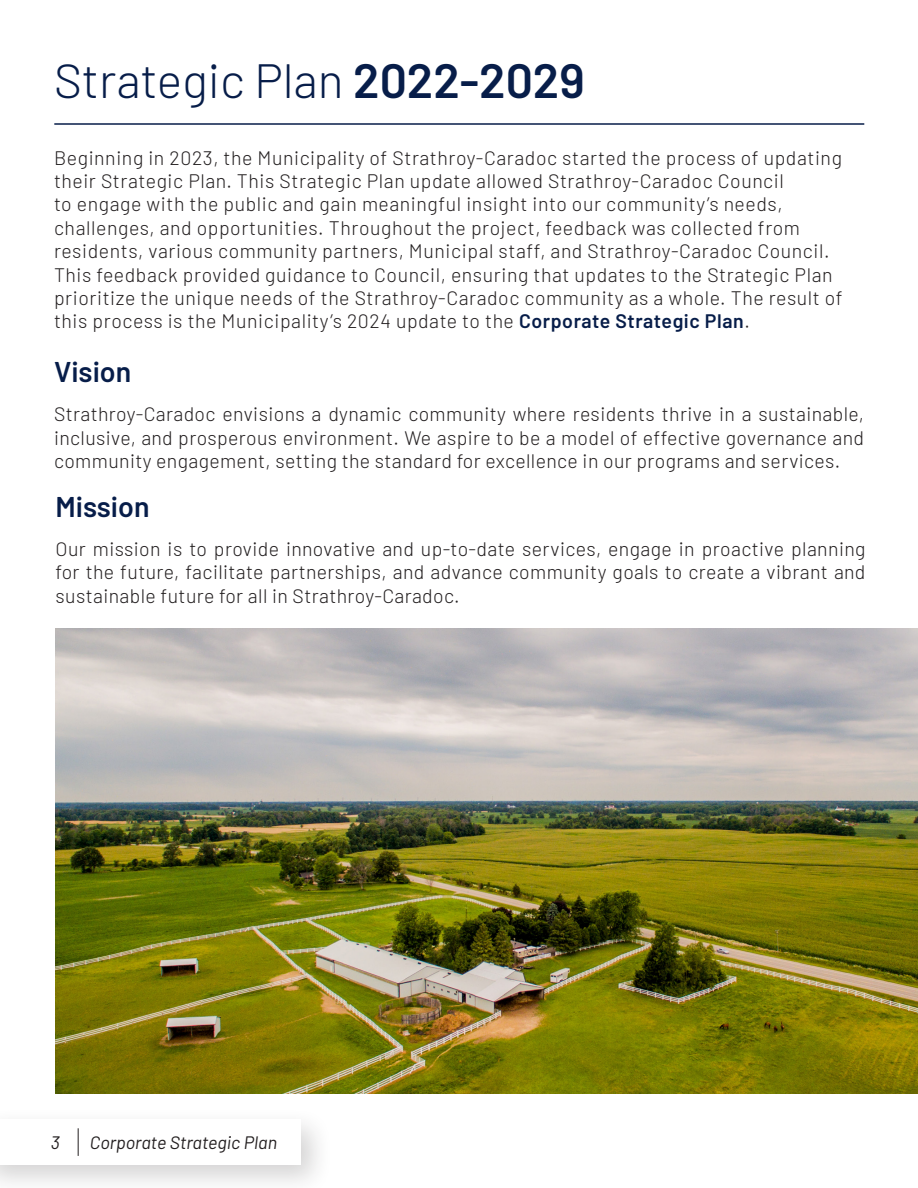
<style>
.page{position:relative;width:918px;height:1188px;background:#fff}
.page>*{position:absolute;margin:0;border:0;box-sizing:border-box;transform-origin:0 0}
.t1{font:300 48px "Barlow";color:#071d49}
.t2{font:600 28.5px "Barlow";color:#071d49}
.t3{font:300 19.5px/23.4px "Barlow";letter-spacing:.03em;color:#231f20;text-align:justify}
.t4{font:italic 18px "Barlow";color:#231f20}
.s1{font-weight:600}
.s2{font-weight:600;color:#071d49}
</style>
<div class="page">
<div style="left:0;top:1107px;width:334px;height:81px;background:#231f20;opacity:.2"></div>
<div style="left:0;top:1119px;width:300px;height:46px;background:#fff"></div>
<svg style="left:78px;top:1128px;width:1px;height:28px"></svg>
<img style="left:56px;top:628px;width:862px;height:466px">
<hr style="left:54px;top:123px;width:810px;height:2px;background:#071d49">
<p class="t1" style="left:54px;top:46px;width:532px">Strategic Plan <span class="s1">2022-2029</span></p>
<p class="t3" style="left:54px;top:144px;width:790px;text-align:left">Beginning in 2023, the Municipality of Strathroy-Caradoc started the process of updating their Strategic Plan. This Strategic Plan update allowed Strathroy-Caradoc Council<br>to engage with the public and gain meaningful insight into our community’s needs, challenges, and opportunities. Throughout the project, feedback was collected from residents, various community partners, Municipal staff, and Strathroy-Caradoc Council.<br>This feedback provided guidance to Council, ensuring that updates to the Strategic Plan prioritize the unique needs of the Strathroy-Caradoc community as a whole. The result of this process is the Municipality’s 2024 update to the <span class="s2">Corporate Strategic Plan</span>.</p>
<p class="t2" style="left:54px;top:351px;width:79px">Vision</p>
<p class="t3" style="left:54px;top:401px;width:812px">Strathroy-Caradoc envisions a dynamic community where residents thrive in a sustainable, inclusive, and prosperous environment. We aspire to be a model of effective governance and community engagement, setting the standard for excellence in our programs and services.</p>
<p class="t2" style="left:56px;top:486px;width:96px">Mission</p>
<p class="t3" style="left:56px;top:536px;width:812px">Our mission is to provide innovative and up-to-date services, engage in proactive planning for the future, facilitate partnerships, and advance community goals to create a vibrant and sustainable future for all in Strathroy-Caradoc.</p>
<p class="t4" style="left:51px;top:1129px;width:10px">3</p>
<p class="t4" style="left:90px;top:1129px;width:189px">Corporate Strategic Plan</p>
</div>
